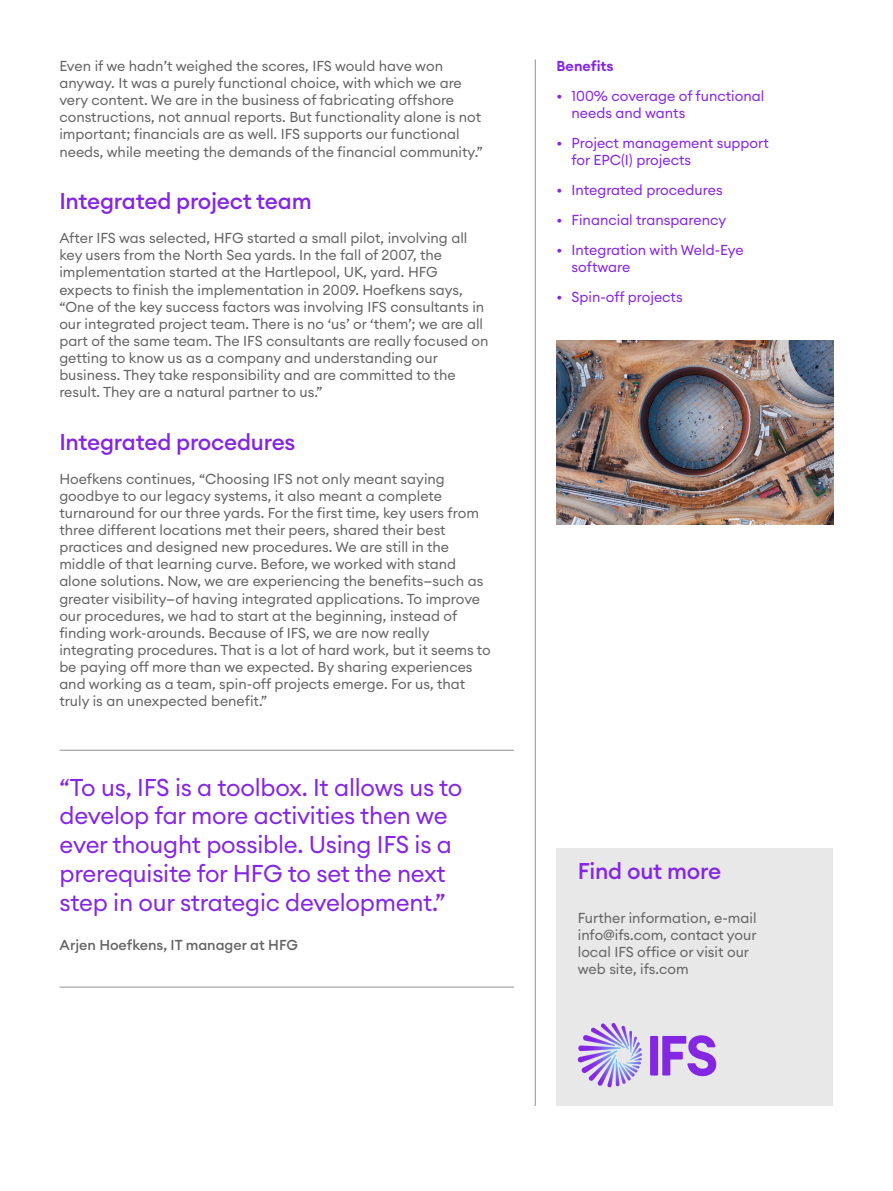
<style>
.page{position:relative;width:893px;height:1191px;background:#fff}
.page>*{position:absolute;margin:0;border:0;box-sizing:border-box;transform-origin:0 0}
.t1{font:24px/28.8px "Euclid Circular A";letter-spacing:-.01em;color:#8526e3}
.t2{font:500 22.5px "Euclid Circular A";letter-spacing:-.01em;color:#8526e3}
.t3{font:14.25px/17.1px "Euclid Circular A";color:#656565}
.t4{font:14.25px/17.1px "Euclid Circular A";color:#8526e3}
.t5{font:500 14.25px "Euclid Circular A";color:#656565}
.t6{font:600 14.25px "Euclid Circular A";color:#8526e3}
</style>
<div class="page">
<hr style="left:535px;top:60px;width:1px;height:1046px;background:#919191">
<hr style="left:60px;top:750px;width:454px;height:1px;background:#919191">
<hr style="left:60px;top:986px;width:454px;height:1px;background:#919191">
<div style="left:556px;top:848px;width:277px;height:258px;background:#e8e8e8"></div>
<svg style="left:650px;top:1035px;width:66px;height:41px"></svg>
<svg style="left:578px;top:1023px;width:64px;height:63px"></svg>
<img style="left:556px;top:340px;width:277px;height:185px">
<p class="t3" style="left:59px;top:57px;width:425px">Even if we hadn’t weighed the scores, IFS would have won anyway. It was a purely functional choice, with which we are very content. We are in the business of fabricating offshore constructions, not annual reports. But functionality alone is not important; financials are as well. IFS supports our functional needs, while meeting the demands of the financial community.”</p>
<h2 class="t2" style="left:59px;top:187px;width:254px">Integrated project team</h2>
<p class="t3" style="left:59px;top:229px;width:431px">After IFS was selected, HFG started a small pilot, involving all key users from the North Sea yards. In the fall of 2007, the implementation started at the Hartlepool, UK, yard. HFG expects to finish the implementation in 2009. Hoefkens says, “One of the key success factors was involving IFS consultants in our integrated project team. There is no ‘us’ or ‘them’; we are all part of the same team. The IFS consultants are really focused on getting to know us as a company and understanding our business. They take responsibility and are committed to the result. They are a natural partner to us.”</p>
<h2 class="t2" style="left:59px;top:427px;width:238px">Integrated procedures</h2>
<p class="t3" style="left:59px;top:470px;width:433px">Hoefkens continues, “Choosing IFS not only meant saying goodbye to our legacy systems, it also meant a complete turnaround for our three yards. For the first time, key users from three different locations met their peers, shared their best practices and designed new procedures. We are still in the middle of that learning curve. Before, we worked with stand alone solutions. Now, we are experiencing the benefits—such as greater visibility—of having integrated applications. To improve our procedures, we had to start at the beginning, instead of finding work-arounds. Because of IFS, we are now really integrating procedures. That is a lot of hard work, but it seems to be paying off more than we expected. By sharing experiences and working as a team, spin-off projects emerge. For us, that truly is an unexpected benefit.”</p>
<h1 class="t1" style="left:60px;top:772px;width:404px">“To us, IFS is a toolbox. It allows us to develop far more activities then we ever thought possible. Using IFS is a prerequisite for HFG to set the next step in our strategic development.”</h1>
<p class="t5" style="left:60px;top:935px;width:240px">Arjen Hoefkens, IT manager at HFG</p>
<p class="t6" style="left:556px;top:57px;width:59px">Benefits</p>
<p class="t4" style="left:571px;top:87px;width:194px;text-indent:-15px">• 100% coverage of functional needs and wants</p>
<p class="t4" style="left:571px;top:134px;width:199px;text-indent:-15px">• Project management support for EPC(I) projects</p>
<p class="t4" style="left:556px;top:181px;width:168px">• Integrated procedures</p>
<p class="t4" style="left:556px;top:211px;width:171px">• Financial transparency</p>
<p class="t4" style="left:571px;top:241px;width:174px;text-indent:-15px">• Integration with Weld-Eye software</p>
<p class="t4" style="left:556px;top:288px;width:128px">• Spin-off projects</p>
<h2 class="t2" style="left:578px;top:857px;width:145px">Find out more</h2>
<p class="t3" style="left:578px;top:909px;width:180px">Further information, e-mail info@ifs.com, contact your local IFS office or visit our web site, ifs.com</p>
</div>
